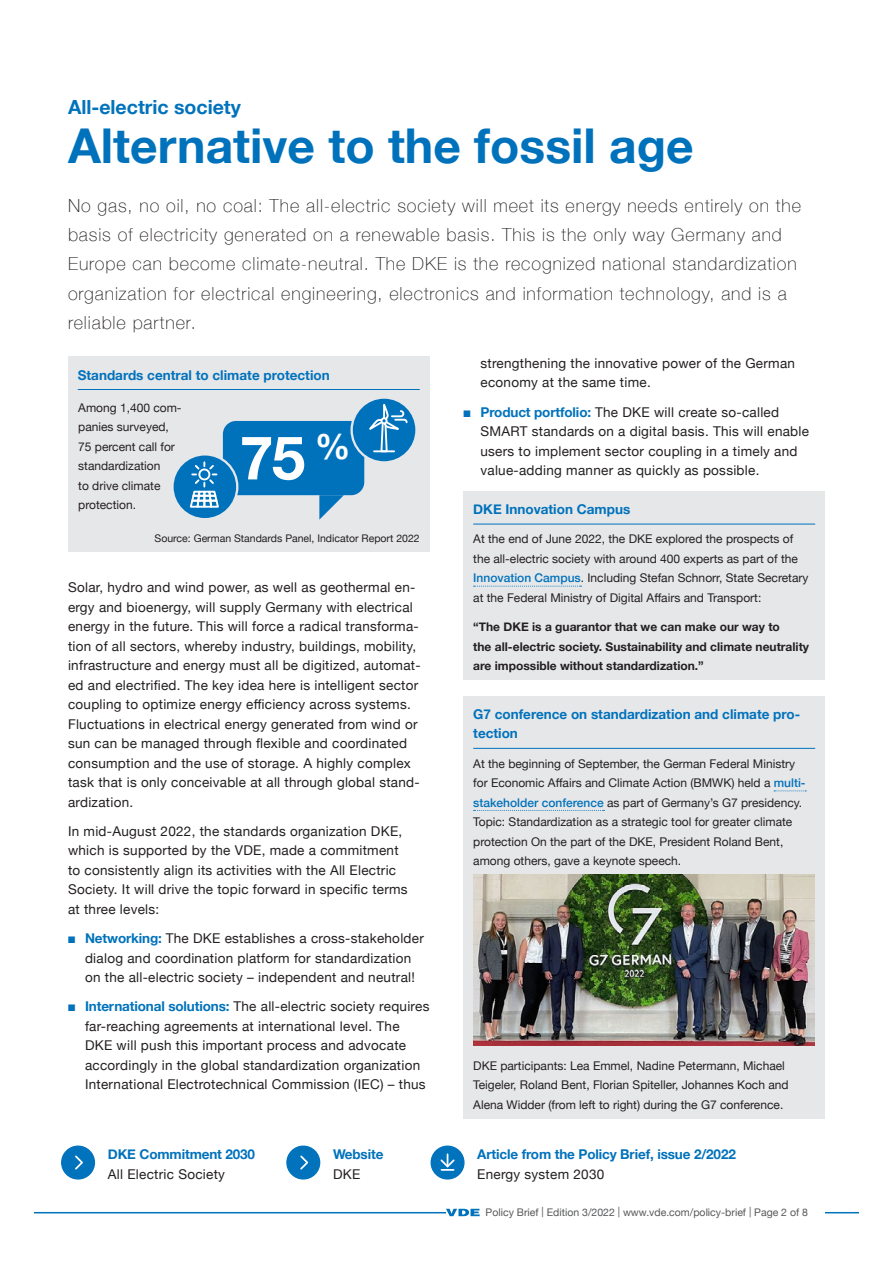
<style>
.page{position:relative;width:893px;height:1263px;background:#fff}
.page>*{position:absolute;margin:0;border:0;box-sizing:border-box;transform-origin:0 0}
.t1{font:700 60.45px "Helvetica Neue";color:#fff}
.t2{font:700 48px "Helvetica Neue";color:#0072bc}
.t3{font:700 19.5px "Helvetica Neue";color:#0072bc}
.t4{font:100 18px/29.2px "Helvetica Neue";letter-spacing:.05em;color:#231f20}
.t5{font:13.5px/19.5px "Helvetica Neue";letter-spacing:.02em;color:#231f20}
.t6{font:700 13.5px/19.5px "Helvetica Neue";color:#0072bc}
.t7{font:12px/19.5px "Helvetica Neue";color:#231f20}
.t8{font:700 12px/19.5px "Helvetica Neue";color:#231f20}
.t9{font:10.5px "Helvetica Neue";color:#57585a}
.t10{font:10.5px "Helvetica Neue";color:#231f20}
.s1{color:#0072bc}
.s2{font-weight:700;color:#0072bc}
.s3{font-weight:500;color:#0072bc}
</style>
<div class="page">
<hr style="left:34px;top:1212px;width:825px;height:1px;background:#0072bc">
<div style="left:446px;top:1197px;width:379px;height:19px;background:#fff"></div>
<svg style="left:446px;top:1209px;width:34px;height:7px"></svg>
<svg style="left:431px;top:1145px;width:34px;height:34px"></svg>
<svg style="left:61px;top:1145px;width:34px;height:34px"></svg>
<svg style="left:286px;top:1145px;width:34px;height:34px"></svg>
<div style="left:68px;top:357px;width:361px;height:195px;background:#e6e7e9"></div>
<hr style="left:78px;top:389px;width:342px;height:1px;background:#0072bc">
<div style="left:463px;top:491px;width:362px;height:189px;background:#e6e7e9"></div>
<hr style="left:473px;top:524px;width:342px;height:1px;background:#0072bc">
<svg style="left:474px;top:586px;width:107px;height:1px"></svg>
<div style="left:463px;top:696px;width:362px;height:423px;background:#e6e7e9"></div>
<hr style="left:473px;top:748px;width:342px;height:1px;background:#0072bc">
<svg style="left:774px;top:791px;width:32px;height:1px"></svg>
<svg style="left:474px;top:810px;width:130px;height:1px"></svg>
<img style="left:473px;top:874px;width:341px;height:171px">
<div style="left:223px;top:421px;width:141px;height:74px;background:#0072bc;border-radius:13px"></div>
<svg style="left:319px;top:495px;width:25px;height:25px"></svg>
<div style="left:350px;top:396px;width:68px;height:68px;border:5px solid #e6e7e9;border-radius:50%"></div>
<div style="left:353px;top:399px;width:62px;height:62px;background:#0072bc;border-radius:50%"></div>
<svg style="left:369px;top:403px;width:40px;height:50px"></svg>
<div style="left:171px;top:453px;width:67px;height:67px;border:5px solid #e6e7e9;border-radius:50%"></div>
<div style="left:174px;top:455px;width:62px;height:63px;background:#0072bc;border-radius:50%"></div>
<svg style="left:189px;top:462px;width:30px;height:46px"></svg>
<h3 class="t3" style="left:68px;top:92px;width:174px">All-electric society</h3>
<h2 class="t2" style="left:68px;top:108px;width:627px">Alternative to the fossil age</h2>
<p class="t4" style="left:68px;top:190px;width:734px">No gas, no oil, no coal: The all-electric society will meet its energy needs entirely on the basis of electricity generated on a renewable basis. This is the only way Germany and Europe can become climate-neutral. The DKE is the recognized national standardization organization for electrical engineering, electronics and information technology, and is a reliable partner.</p>
<p class="t6" style="left:78px;top:365px;width:253px">Standards central to climate protection</p>
<p class="t7" style="left:78px;top:399px;width:105px">Among 1,400 com&shy;panies surveyed,<br>75 percent call for standardization<br>to drive climate protection.</p>
<h1 class="t1" style="left:240px;top:420px;width:112px">75 <sup>%</sup></h1>
<p class="t10" style="left:155px;top:531px;width:267px">Source: German Standards Panel, Indicator Report 2022</p>
<p class="t5" style="left:68px;top:578px;width:354px">Solar, hydro and wind power, as well as geothermal en&shy;ergy and bioenergy, will supply Germany with electrical energy in the future. This will force a radical transforma&shy;tion of all sectors, whereby industry, buildings, mobility, infrastructure and energy must all be digitized, automat&shy;ed and electrified. The key idea here is intelligent sector coupling to optimize energy efficiency across systems.<br>Fluctuations in electrical energy generated from wind or sun can be managed through flexible and coordinated consumption and the use of storage. A highly complex task that is only conceivable at all through global stand&shy;ardization.</p>
<p class="t5" style="left:68px;top:822px;width:341px">In mid-August 2022, the standards organization DKE, which is supported by the VDE, made a commitment to consistently align its activities with the All Electric Society. It will drive the topic forward in specific terms at three levels:</p>
<p class="t5" style="left:68px;top:929px;width:357px;text-align:center"><span class="s1">■</span> <span class="s2">Networking:</span> The DKE establishes a cross-stakeholder dialog and coordination platform for standardization<br>on the all-electric society – independent and neutral!</p>
<p class="t5" style="left:85px;top:998px;width:346px;text-indent:-17px"><span class="s1">■</span> <span class="s2">International solutions:</span> The all-electric society requires far-reaching agreements at international level. The DKE will push this important process and advocate accordingly in the global standardization organization International Electrotechnical Commission (IEC) – thus</p>
<p class="t6" style="left:108px;top:1145px;width:149px">DKE Commitment 2030</p>
<p class="t5" style="left:108px;top:1165px;width:119px">All Electric Society</p>
<p class="t6" style="left:333px;top:1145px;width:52px">Website</p>
<p class="t5" style="left:333px;top:1165px;width:29px">DKE</p>
<p class="t5" style="left:480px;top:354px;width:316px">strengthening the innovative power of the German economy at the same time.</p>
<p class="t5" style="left:480px;top:403px;width:330px;text-indent:-17px"><span class="s1">■</span> <span class="s2">Product portfolio:</span> The DKE will create so-called SMART standards on a digital basis. This will enable users to implement sector coupling in a timely and value-adding manner as quickly as possible.</p>
<p class="t6" style="left:473px;top:500px;width:158px">DKE Innovation Campus</p>
<p class="t7" style="left:473px;top:530px;width:337px">At the end of June 2022, the DKE explored the prospects of the all-electric society with around 400 experts as part of the <span class="s3">Innovation Campus</span>. Including Stefan Schnorr, State Secretary at the Federal Ministry of Digital Affairs and Transport:</p>
<p class="t8" style="left:473px;top:617px;width:337px">“The DKE is a guarantor that we can make our way to<br>the all-electric society. Sustainability and climate neutrality are impossible without standardization.”</p>
<p class="t6" style="left:473px;top:705px;width:328px">G7 conference on standardization and climate pro&shy;tection</p>
<p class="t7" style="left:473px;top:754px;width:334px">At the beginning of September, the German Federal Ministry for Economic Affairs and Climate Action (BMWK) held a <span class="s3">multi&shy;stakeholder conference</span> as part of Germany’s G7 presidency.<br>Topic: Standardization as a strategic tool for greater climate protection On the part of the DKE, President Roland Bent, among others, gave a keynote speech.</p>
<p class="t7" style="left:473px;top:1056px;width:317px">DKE participants: Lea Emmel, Nadine Petermann, Michael<br>Teigeler, Roland Bent, Florian Spiteller, Johannes Koch and<br>Alena Widder (from left to right) during the G7 conference.</p>
<p class="t6" style="left:477px;top:1145px;width:260px">Article from the Policy Brief, issue 2/2022</p>
<p class="t5" style="left:477px;top:1165px;width:129px">Energy system 2030</p>
<p class="t9" style="left:485px;top:1205px;width:324px">Policy Brief | Edition 3/2022 | www.vde.com/policy-brief | Page 2 of 8</p>
</div>
